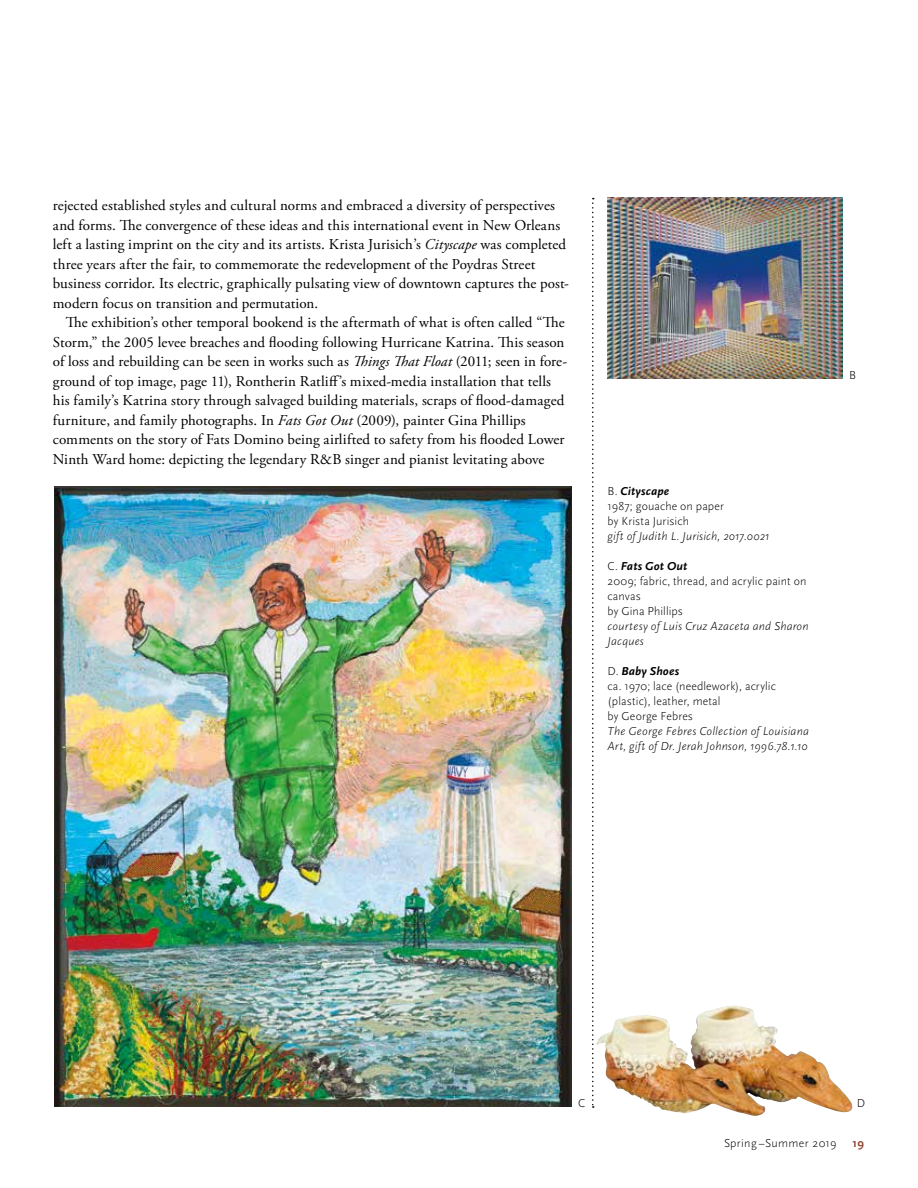
<style>
.page{position:relative;width:918px;height:1188px;background:#fff}
.page>*{position:absolute;margin:0;border:0;box-sizing:border-box;transform-origin:0 0}
.t1{font:15px/19.5px "Adobe Garamond Pro";letter-spacing:.01em;color:#000}
.t2{font:300 12px/15px "Scala Sans OT";letter-spacing:.01em;color:#000}
.t3{font:italic 300 12px/15px "Scala Sans OT";letter-spacing:.01em;color:#000}
.t4{font:300 12px "Scala Sans OT";letter-spacing:.03em;color:#000}
.t5{font:700 12px "Scala Sans OT";color:#91432e}
.s1{font-style:italic}
.s2{font-weight:700;font-style:italic}
</style>
<div class="page">
<img style="left:597px;top:1010px;width:188px;height:106px">
<svg style="left:592px;top:198px;width:2px;height:910px"></svg>
<img style="left:54px;top:486px;width:518px;height:621px">
<img style="left:607px;top:198px;width:235px;height:181px">
<p class="t1" style="left:53px;top:196px;width:518px">rejected established styles and cultural norms and embraced a diversity of perspectives and forms. The convergence of these ideas and this international event in New Orleans left a lasting imprint on the city and its artists. Krista Jurisich’s <span class="s1">Cityscape</span> was completed three years after the fair, to commemorate the redevelopment of the Poydras Street business corridor. Its electric, graphically pulsating view of downtown captures the post&shy;modern focus on transition and permutation.</p>
<p class="t1" style="left:53px;top:313px;width:516px;text-indent:13px">The exhibition’s other temporal bookend is the aftermath of what is often called “The Storm,” the 2005 levee breaches and flooding following Hurricane Katrina. This season of loss and rebuilding can be seen in works such as <span class="s1">Things That Float</span> (2011; seen in fore&shy;ground of top image, page 11), Rontherin Ratliff’s mixed-media installation that tells his family’s Katrina story through salvaged building materials, scraps of flood-damaged furniture, and family photographs. In <span class="s1">Fats Got Out</span> (2009), painter Gina Phillips comments on the story of Fats Domino being airlifted to safety from his flooded Lower Ninth Ward home: depicting the legendary R&amp;B singer and pianist levitating above</p>
<p class="t2" style="left:608px;top:484px;width:118px">B. <span class="s2">Cityscape<br></span>1987; gouache on paper by Krista Jurisich</p>
<p class="t3" style="left:608px;top:529px;width:163px">gift of Judith L. Jurisich, 2017.0021</p>
<p class="t2" style="left:608px;top:559px;width:200px">C. <span class="s2">Fats Got Out<br></span>2009; fabric, thread, and acrylic paint on canvas<br>by Gina Phillips</p>
<p class="t3" style="left:608px;top:619px;width:203px">courtesy of Luis Cruz Azaceta and Sharon<br>Jacques</p>
<p class="t2" style="left:608px;top:664px;width:170px">D. <span class="s2">Baby Shoes<br></span>ca. 1970; lace (needlework), acrylic (plastic), leather, metal<br>by George Febres</p>
<p class="t3" style="left:608px;top:724px;width:203px">The George Febres Collection of Louisiana<br>Art, gift of Dr. Jerah Johnson, 1996.78.1.10</p>
<p class="t2" style="left:849px;top:368px;width:8px">B</p>
<p class="t2" style="left:578px;top:1096px;width:9px">C</p>
<p class="t2" style="left:857px;top:1096px;width:10px">D</p>
<p class="t4" style="left:724px;top:1137px;width:114px">Spring–Summer 2019</p>
<p class="t5" style="left:853px;top:1137px;width:13px">19</p>
</div>
